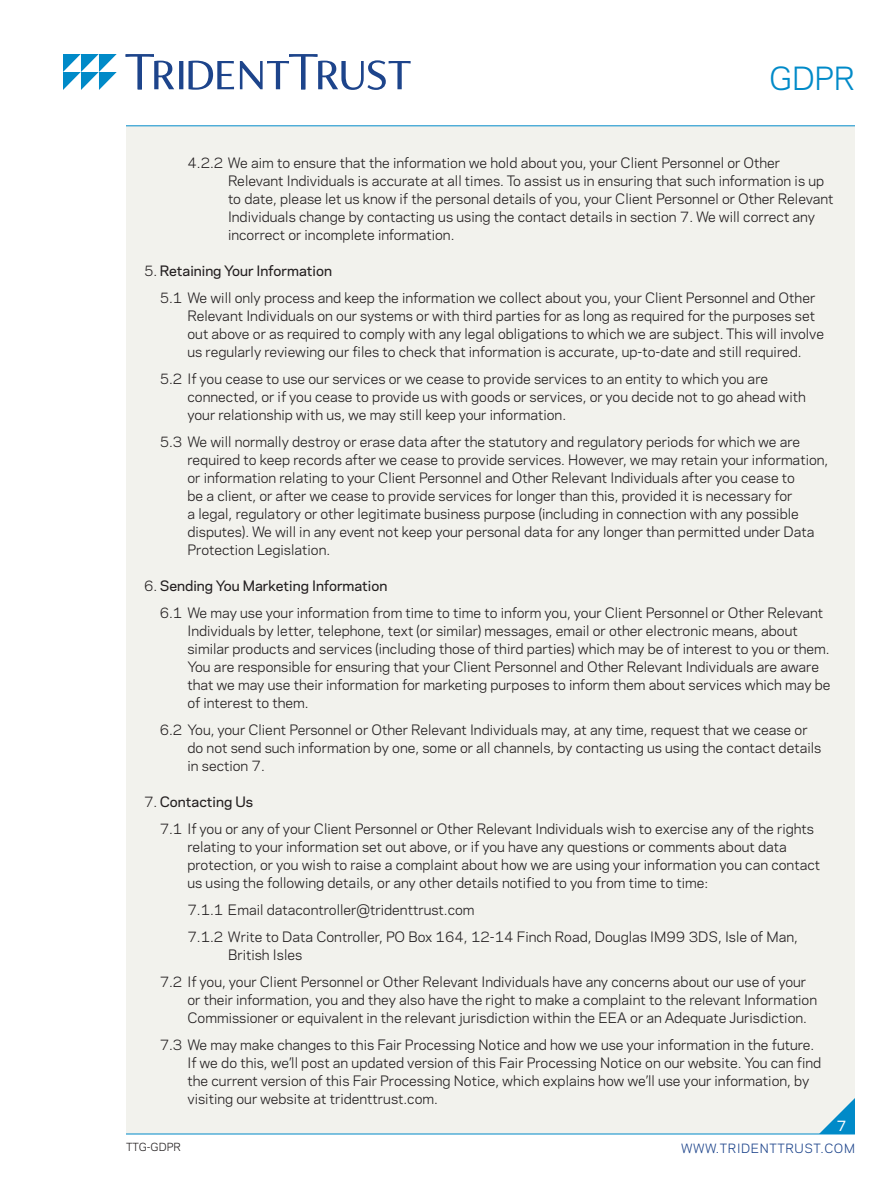
<style>
.page{position:relative;width:891px;height:1188px;background:#fff}
.page>*{position:absolute;margin:0;border:0;box-sizing:border-box;transform-origin:0 0}
.t1{font:30px "Polaris";color:#008ac8}
.Basic_w_6_sp_before{font:13.5px/18px "Polaris";color:#231f20}
.t2{font:500 13.5px "Polaris";color:#231f20}
.t3{font:500 13.5px "Polaris";color:#fff}
.t4{font:12px "Polaris";letter-spacing:.05em;color:#1d448b}
.t5{font:10.5px "Polaris";color:#231f20}
.s1{font-weight:400}
</style>
<div class="page">
<svg style="left:126px;top:54px;width:285px;height:36px"></svg>
<svg style="left:63px;top:54px;width:54px;height:36px"></svg>
<div style="left:126px;top:127px;width:729px;height:1007px;background:#f2f2ed"></div>
<hr style="left:126px;top:126px;width:729px;height:1px;background:#008ac8">
<hr style="left:126px;top:1134px;width:729px;height:1px;background:#008ac8">
<h1 class="t1" style="left:769px;top:56px;width:87px">GDPR</h1>
<p class="Basic_w_6_sp_before" style="left:228px;top:153px;width:607px;text-indent:-41px">4.2.2 We aim to ensure that the information we hold about you, your Client Personnel or Other Relevant Individuals is accurate at all times. To assist us in ensuring that such information is up to date, please let us know if the personal details of you, your Client Personnel or Other Relevant Individuals change by contacting us using the contact details in section 7. We will correct any incorrect or incomplete information.</p>
<p class="t2" style="left:144px;top:261px;width:189px"><span class="s1">5.</span> Retaining Your Information</p>
<p class="Basic_w_6_sp_before" style="left:188px;top:288px;width:638px;text-indent:-28px">5.1 We will only process and keep the information we collect about you, your Client Personnel and Other Relevant Individuals on our systems or with third parties for as long as required for the purposes set out above or as required to comply with any legal obligations to which we are subject. This will involve us regularly reviewing our files to check that information is accurate, up-to-date and still required.</p>
<p class="Basic_w_6_sp_before" style="left:188px;top:369px;width:620px;text-indent:-28px">5.2 If you cease to use our services or we cease to provide services to an entity to which you are connected, or if you cease to provide us with goods or services, or you decide not to go ahead with your relationship with us, we may still keep your information.</p>
<p class="Basic_w_6_sp_before" style="left:188px;top:432px;width:642px;text-indent:-28px">5.3 We will normally destroy or erase data after the statutory and regulatory periods for which we are required to keep records after we cease to provide services. However, we may retain your information, or information relating to your Client Personnel and Other Relevant Individuals after you cease to<br>be a client, or after we cease to provide services for longer than this, provided it is necessary for<br>a legal, regulatory or other legitimate business purpose (including in connection with any possible disputes). We will in any event not keep your personal data for any longer than permitted under Data Protection Legislation.</p>
<p class="t2" style="left:144px;top:576px;width:245px"><span class="s1">6.</span> Sending You Marketing Information</p>
<p class="Basic_w_6_sp_before" style="left:188px;top:603px;width:645px;text-indent:-28px">6.1 We may use your information from time to time to inform you, your Client Personnel or Other Relevant Individuals by letter, telephone, text (or similar) messages, email or other electronic means, about similar products and services (including those of third parties) which may be of interest to you or them.<br>You are responsible for ensuring that your Client Personnel and Other Relevant Individuals are aware that we may use their information for marketing purposes to inform them about services which may be of interest to them.</p>
<p class="Basic_w_6_sp_before" style="left:188px;top:720px;width:635px;text-indent:-28px">6.2 You, your Client Personnel or Other Relevant Individuals may, at any time, request that we cease or do not send such information by one, some or all channels, by contacting us using the contact details in section 7.</p>
<p class="t2" style="left:144px;top:792px;width:111px"><span class="s1">7.</span> Contacting Us</p>
<p class="Basic_w_6_sp_before" style="left:188px;top:819px;width:634px;text-indent:-28px">7.1 If you or any of your Client Personnel or Other Relevant Individuals wish to exercise any of the rights relating to your information set out above, or if you have any questions or comments about data protection, or you wish to raise a complaint about how we are using your information you can contact us using the following details, or any other details notified to you from time to time:</p>
<p class="Basic_w_6_sp_before" style="left:187px;top:900px;width:289px">7.1.1 Email datacontroller@tridenttrust.com</p>
<p class="Basic_w_6_sp_before" style="left:228px;top:927px;width:571px;text-indent:-41px">7.1.2 Write to Data Controller, PO Box 164, 12-14 Finch Road, Douglas IM99 3DS, Isle of Man,<br>British Isles</p>
<p class="Basic_w_6_sp_before" style="left:188px;top:972px;width:631px;text-indent:-28px">7.2 If you, your Client Personnel or Other Relevant Individuals have any concerns about our use of your or their information, you and they also have the right to make a complaint to the relevant Information<br>Commissioner or equivalent in the relevant jurisdiction within the EEA or an Adequate Jurisdiction.</p>
<p class="Basic_w_6_sp_before" style="left:188px;top:1035px;width:635px;text-indent:-28px">7.3 We may make changes to this Fair Processing Notice and how we use your information in the future.<br>If we do this, we’ll post an updated version of this Fair Processing Notice on our website. You can find the current version of this Fair Processing Notice, which explains how we’ll use your information, by visiting our website at tridenttrust.com.</p>
<p class="t5" style="left:126px;top:1139px;width:56px">TTG-GDPR</p>
<p class="t3" style="left:837px;top:1116px;width:11px">7</p>
<p class="t4" style="left:681px;top:1139px;width:175px">WWW.TRIDENTTRUST.COM</p>
</div>
